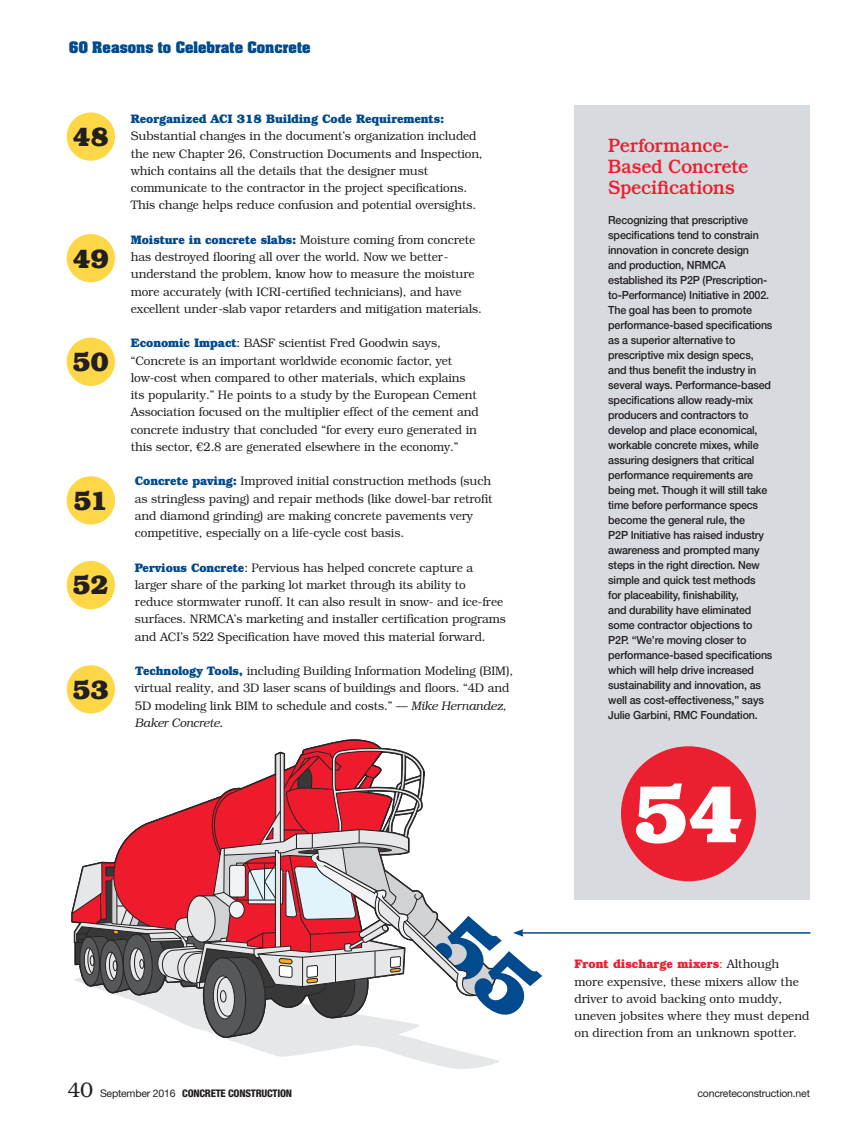
<style>
.page{position:relative;width:864px;height:1134px;background:#fff}
.page>*{position:absolute;margin:0;border:0;box-sizing:border-box;transform-origin:0 0}
.Sidebar_-_CC_head{font:700 82.5px "Bookman Std";color:#fff;scale:.95 1}
.Sidebar_-_CC_head-2{font:700 27px "Bookman Std";letter-spacing:-.03em;color:#231f20;scale:.95 1}
.Sidebar_-_CC_head-3{font:500 19.5px/21px "Bookman Std";letter-spacing:-.02em;color:#eb1f2f;scale:.95 1}
.t1{font:700 13.5px "Aachen Std";color:#004a8d}
.Body_-_CC_no_indent{font:300 12.3px/17.2px "Bookman Std";letter-spacing:-.01em;color:#231f20;scale:.95 1}
.Sidebar_-_CC_body{font:500 11.25px/15px "Helvetica Neue LT Std";letter-spacing:-.015em;color:#231f20;scale:.95 1}
.t2{font:800 condensed 10.5px "Helvetica Neue LT Std";letter-spacing:-.02em;color:#231f20}
.t3{font:10.5px "Helvetica Neue LT Std";letter-spacing:-.02em;color:#231f20}
.s1{font-weight:700;color:#004a8d}
.s2{font-style:italic}
.s3{font-weight:700;color:#eb1f2f}
.s4{color:#eb1f2f}
.s5{font-family:"Bookman Std";font-weight:300;font-stretch:normal;font-size:21px}
.s6{font-weight:400;font-stretch:normal}
</style>
<div class="page">
<svg style="left:227px;top:1039px;width:272px;height:30px"></svg>
<div style="left:574px;top:105px;width:236px;height:795px;background:#d7dbe0"></div>
<div style="left:621px;top:746px;width:135px;height:135px;background:#eb1f2f;border-radius:50%"></div>
<div style="left:67px;top:234px;width:48px;height:48px;background:#fed747;border-radius:50%"></div>
<div style="left:67px;top:112px;width:48px;height:49px;background:#fed747;border-radius:50%"></div>
<div style="left:67px;top:338px;width:48px;height:48px;background:#fed747;border-radius:50%"></div>
<hr style="left:521px;top:932px;width:289px;height:2px;background:#004a8d">
<div style="left:67px;top:476px;width:48px;height:49px;background:#fed747;border-radius:50%"></div>
<div style="left:67px;top:561px;width:48px;height:48px;background:#fed747;border-radius:50%"></div>
<div style="left:67px;top:665px;width:48px;height:49px;background:#fed747;border-radius:50%"></div>
<svg style="left:71px;top:739px;width:474px;height:299px"></svg>
<p class="t1" style="left:69px;top:38px;width:243px">60 Reasons to Celebrate Concrete</p>
<p class="Sidebar_-_CC_head-2" style="left:73px;top:120px;width:40px">48</p>
<p class="Sidebar_-_CC_head-2" style="left:73px;top:241px;width:40px">49</p>
<p class="Sidebar_-_CC_head-2" style="left:73px;top:345px;width:40px">50</p>
<p class="Sidebar_-_CC_head-2" style="left:73px;top:484px;width:38px">51</p>
<p class="Sidebar_-_CC_head-2" style="left:73px;top:568px;width:40px">52</p>
<p class="Sidebar_-_CC_head-2" style="left:73px;top:673px;width:40px">53</p>
<p class="Body_-_CC_no_indent" style="left:131px;top:110px;width:372px"><span class="s1">Reorganized ACI 318 Building Code Requirements:<br></span>Substantial changes in the document’s organization included the new Chapter 26, Construction Documents and Inspection, which contains all the details that the designer must communicate to the contractor in the project specifications.<br>This change helps reduce confusion and potential oversights.</p>
<p class="Body_-_CC_no_indent" style="left:131px;top:231px;width:371px"><span class="s1">Moisture in concrete slabs:</span> Moisture coming from concrete has destroyed flooring all over the world. Now we better&shy;understand the problem, know how to measure the moisture more accurately (with ICRI-certified technicians), and have excellent under-slab vapor retarders and mitigation materials.</p>
<p class="Body_-_CC_no_indent" style="left:131px;top:335px;width:368px"><span class="s1">Economic Impact</span>: BASF scientist Fred Goodwin says, “Concrete is an important worldwide economic factor, yet low-cost when compared to other materials, which explains its popularity.” He points to a study by the European Cement Association focused on the multiplier effect of the cement and concrete industry that concluded “for every euro generated in this sector, €2.8 are generated elsewhere in the economy.”</p>
<p class="Body_-_CC_no_indent" style="left:135px;top:473px;width:378px"><span class="s1">Concrete paving:</span> Improved initial construction methods (such as stringless paving) and repair methods (like dowel-bar retrofit and diamond grinding) are making concrete pavements very competitive, especially on a life-cycle cost basis.</p>
<p class="Body_-_CC_no_indent" style="left:135px;top:559px;width:392px"><span class="s1">Pervious Concrete</span>: Pervious has helped concrete capture a larger share of the parking lot market through its ability to reduce stormwater runoff. It can also result in snow- and ice-free surfaces. NRMCA’s marketing and installer certification programs and ACI’s 522 Specification have moved this material forward.</p>
<p class="Body_-_CC_no_indent" style="left:135px;top:662px;width:400px"><span class="s1">Technology Tools,</span> including Building Information Modeling (BIM), virtual reality, and 3D laser scans of buildings and floors. “4D and 5D modeling link BIM to schedule and costs.” — <span class="s2">Mike Hernandez, Baker Concrete.</span></p>
<p class="Sidebar_-_CC_head-3" style="left:608px;top:135px;width:149px">Performance-<br>Based Concrete<br>Specifications</p>
<p class="Sidebar_-_CC_body" style="left:608px;top:212px;width:174px">Recognizing that prescriptive specifications tend to constrain innovation in concrete design<br>and production, NRMCA established its P2P (Prescription&shy;to-Performance) Initiative in 2002.<br>The goal has been to promote performance-based specifications as a superior alternative to prescriptive mix design specs, and thus benefit the industry in several ways. Performance-based specifications allow ready-mix producers and contractors to develop and place economical, workable concrete mixes, while assuring designers that critical performance requirements are being met. Though it will still take time before performance specs become the general rule, the<br>P2P Initiative has raised industry awareness and prompted many steps in the right direction. New simple and quick test methods<br>for placeability, finishability,<br>and durability have eliminated some contractor objections to<br>P2P. “We’re moving closer to performance-based specifications which will help drive increased sustainability and innovation, as well as cost-effectiveness,” says<br>Julie Garbini, RMC Foundation.</p>
<p class="Sidebar_-_CC_head" style="left:633px;top:762px;width:118px">54</p>
<p class="Body_-_CC_no_indent" style="left:574px;top:956px;width:249px"><span class="s3">Front discharge mixers</span><span class="s4">:</span> Although more expensive, these mixers allow the driver to avoid backing onto muddy, uneven jobsites where they must depend on direction from an unknown spotter.</p>
<p class="t2" style="left:68px;top:1087px;width:226px"><span class="s5">40</span> <span class="s6">September 2016</span> CONCRETE CONSTRUCTION</p>
<p class="t3" style="left:698px;top:1087px;width:114px">concreteconstruction.net</p>
</div>
